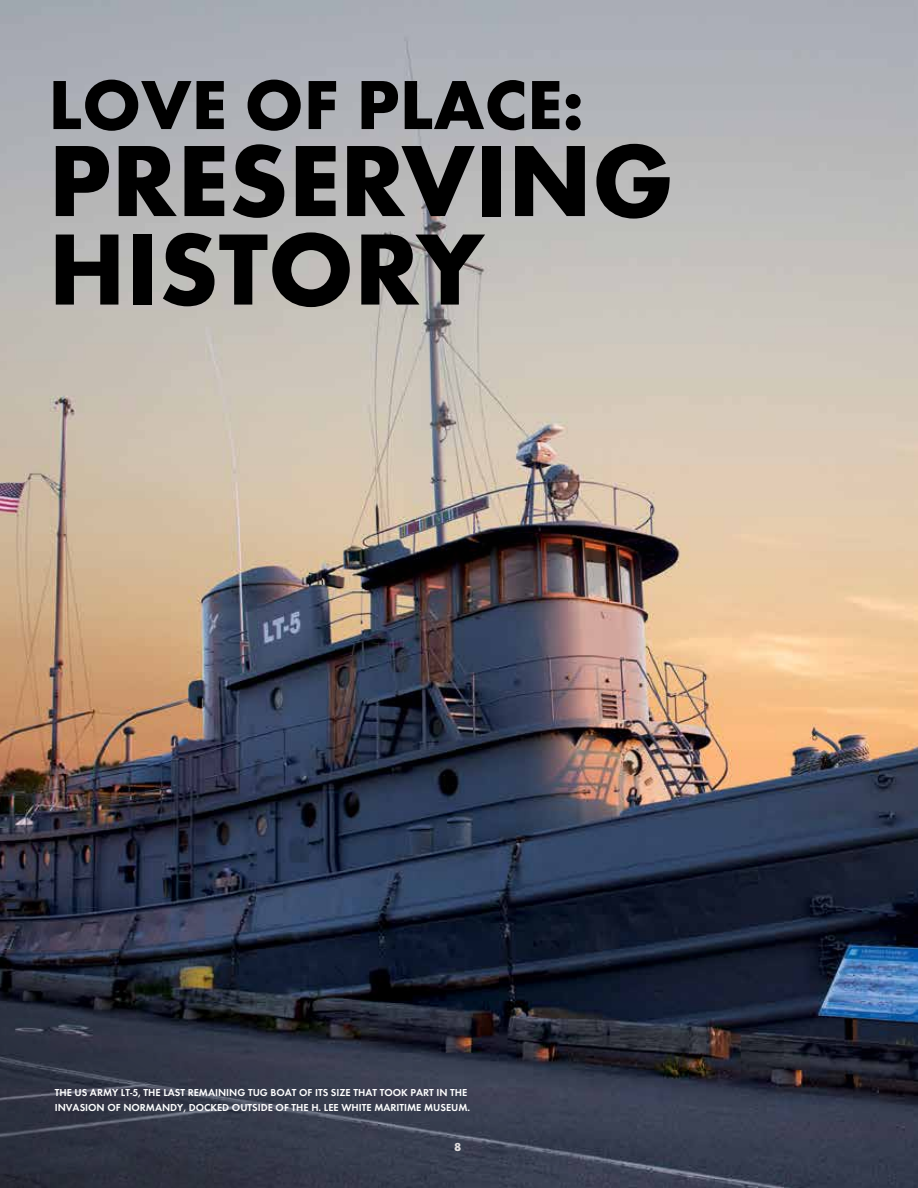
<style>
.page{position:relative;width:918px;height:1188px;background:#fff}
.page>*{position:absolute;margin:0;border:0;box-sizing:border-box;transform-origin:0 0}
.t1{font:700 105px/88.5px "Futura T";color:#000}
.t2{font:700 72px "Futura T";color:#000}
.t3{font:700 12px "Futura PT";color:#e1dede}
.t4{font:600 10.5px/15px "Futura T";color:#fff}
</style>
<div class="page">
<img style="left:0;top:0;width:918px;height:1188px">
<svg style="left:0;top:812px;width:646px;height:376px;background:#293042"></svg>
<h2 class="t2" style="left:48px;top:63px;width:537px">LOVE OF PLACE:</h2>
<h1 class="t1" style="left:48px;top:136px;width:627px">PRESERVING<br>HISTORY</h1>
<p class="t4" style="left:55px;top:1085px;width:417px">THE US ARMY LT-5, THE LAST REMAINING TUG BOAT OF ITS SIZE THAT TOOK PART IN THE<br>INVASION OF NORMANDY, DOCKED OUTSIDE OF THE H. LEE WHITE MARITIME MUSEUM.</p>
<p class="t3" style="left:454px;top:1140px;width:9px">8</p>
</div>
